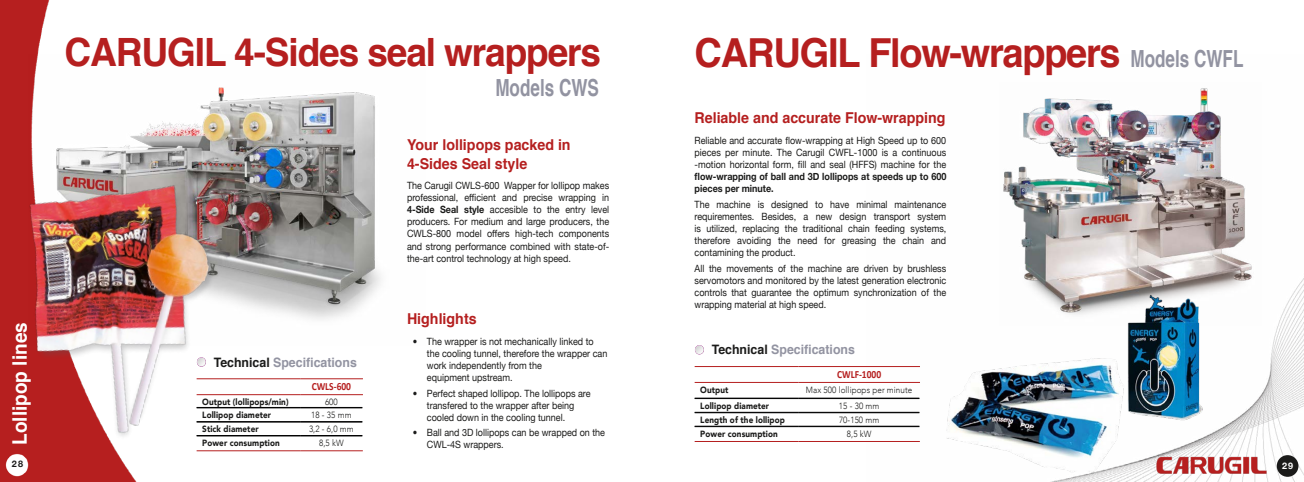
<style>
.page{position:relative;width:1304px;height:482px;background:#fff}
.page>*{position:absolute;margin:0;border:0;box-sizing:border-box;transform-origin:0 0}
.t1{font:700 40px "Helvetica";letter-spacing:-.035em;color:#b51f1f;scale:.95 1}
.t2{font:700 39px "Helvetica";letter-spacing:-.03em;color:#b51f1f;scale:.95 1}
.t3{font:700 23.6px "Helvetica";color:#9293a1;scale:.73 1}
.t4{font:700 20px "Helvetica";color:#fff;scale:.95 1}
.t5{font:700 15px/19px "Helvetica";color:#b51f1f;scale:.95 1}
.t6{font:700 13px "Helvetica";color:#9293a1;scale:.95 1}
.t7{font:700 11px "Calibri";color:#b51f1f;scale:.86 1}
.t8{font:10px/12px "Helvetica Neue";color:#1b1b1a;text-align:justify;scale:.9 1}
.t9{font:900 9px "Avenir";letter-spacing:.01em;color:#1b1b1a;scale:.9 1}
.t10{font:300 9px "Avenir";letter-spacing:.01em;color:#1b1b1a;scale:.9 1}
.t11{font:700 9px "Helvetica Neue";color:#1b1b1a}
.t12{font:700 9px "Helvetica Neue";color:#fff}
.s1{color:#1b1b1a}
.s2{font-weight:700}
.s3{font-weight:300}
</style>
<div class="page">
<img style="left:866px;top:278px;width:438px;height:204px">
<img style="left:0;top:0;width:363px;height:452px">
<div style="left:1277px;top:455px;width:21px;height:22px;background:#1b1b1a;border-radius:50%"></div>
<img style="left:1248px;top:455px;width:21px;height:22px">
<img style="left:28px;top:54px;width:353px;height:291px">
<img style="left:0;top:143px;width:255px;height:339px">
<img style="left:1003px;top:88px;width:259px;height:238px">
<img style="left:946px;top:268px;width:302px;height:214px">
<svg style="left:196px;top:357px;width:10px;height:10px"></svg>
<hr style="left:197px;top:407px;width:103px;height:1px;background:#000">
<hr style="left:197px;top:408px;width:103px;height:1px;background:#000">
<hr style="left:300px;top:407px;width:62px;height:1px;background:#000">
<hr style="left:300px;top:408px;width:62px;height:1px;background:#000">
<hr style="left:197px;top:421px;width:103px;height:1px;background:#000">
<hr style="left:197px;top:422px;width:103px;height:1px;background:#000">
<hr style="left:300px;top:421px;width:62px;height:1px;background:#000">
<hr style="left:300px;top:422px;width:62px;height:1px;background:#000">
<hr style="left:197px;top:435px;width:103px;height:1px;background:#000">
<hr style="left:197px;top:436px;width:103px;height:1px;background:#000">
<hr style="left:300px;top:435px;width:62px;height:1px;background:#000">
<hr style="left:300px;top:436px;width:62px;height:1px;background:#000">
<hr style="left:197px;top:378px;width:103px;height:1px;background:#b51f1f">
<hr style="left:300px;top:378px;width:63px;height:1px;background:#b51f1f">
<hr style="left:197px;top:394px;width:103px;height:1px;background:#b51f1f">
<hr style="left:300px;top:394px;width:63px;height:1px;background:#b51f1f">
<hr style="left:197px;top:450px;width:103px;height:1px;background:#b51f1f">
<hr style="left:300px;top:450px;width:63px;height:1px;background:#b51f1f">
<svg style="left:695px;top:345px;width:9px;height:10px"></svg>
<hr style="left:695px;top:398px;width:104px;height:1px;background:#000">
<hr style="left:799px;top:398px;width:120px;height:1px;background:#000">
<hr style="left:695px;top:412px;width:104px;height:1px;background:#000">
<hr style="left:799px;top:412px;width:120px;height:1px;background:#000">
<hr style="left:695px;top:426px;width:104px;height:1px;background:#000">
<hr style="left:799px;top:426px;width:120px;height:1px;background:#000">
<hr style="left:695px;top:366px;width:104px;height:1px;background:#b51f1f">
<hr style="left:799px;top:366px;width:121px;height:1px;background:#b51f1f">
<hr style="left:695px;top:382px;width:104px;height:1px;background:#b51f1f">
<hr style="left:799px;top:382px;width:121px;height:1px;background:#b51f1f">
<hr style="left:695px;top:441px;width:104px;height:1px;background:#b51f1f">
<hr style="left:799px;top:441px;width:121px;height:1px;background:#b51f1f">
<p class="t4" style="left:4px;top:445px;width:130px;rotate:-90deg">Lollipop lines</p>
<p class="t2" style="left:65px;top:21px;width:566px">CARUGIL 4-Sides seal wrappers</p>
<p class="t1" style="left:694px;top:20px;width:450px">CARUGIL Flow-wrappers</p>
<p class="t6" style="left:214px;top:351px;width:152px"><span class="s1">Technical</span> Specifications</p>
<p class="t7" style="left:312px;top:380px;width:47px">CWLS-600</p>
<p class="t9" style="left:202px;top:394px;width:97px">Output (lollipops/min)</p>
<p class="t10" style="left:325px;top:397px;width:16px">600</p>
<p class="t9" style="left:202px;top:407px;width:78px">Lollipop diameter</p>
<p class="t10" style="left:311px;top:410px;width:46px">18 - 35 mm</p>
<p class="t9" style="left:202px;top:421px;width:64px">Stick diameter</p>
<p class="t10" style="left:309px;top:424px;width:51px">3,2 - 6,0 mm</p>
<p class="t9" style="left:202px;top:435px;width:88px">Power consumption</p>
<p class="t10" style="left:319px;top:438px;width:29px">8,5 kW</p>
<p class="t3" style="left:495px;top:69px;width:143px">Models CWS</p>
<p class="t5" style="left:407px;top:135px;width:174px">Your lollipops packed in<br>4-Sides Seal style</p>
<p class="t8" style="left:407px;top:180px;width:226px">The Carugil CWLS-600 Wapper for lollipop makes professional, efficient and precise wrapping in <span class="s2">4-Side Seal style</span> accesible to the entry level producers. For medium and large producers, the CWLS-800 model offers high-tech components and strong performance combined with state-of&shy;the-art control technology at high speed.</p>
<p class="t5" style="left:407px;top:310px;width:75px">Highlights</p>
<p class="t8" style="left:427px;top:336px;width:202px;text-align:left;text-indent:-14px"><span class="s3">•</span> The wrapper is not mechanically linked to the cooling tunnel, therefore the wrapper can work independently from the<br>equipment upstream.</p>
<p class="t8" style="left:427px;top:387px;width:183px;text-align:left;text-indent:-14px"><span class="s3">•</span> Perfect shaped lollipop. The lollipops are transfered to the wrapper after being cooled down in the cooling tunnel.</p>
<p class="t8" style="left:427px;top:427px;width:199px;text-indent:-14px"><span class="s3">•</span> Ball and 3D lollipops can be wrapped on the<br>CWL-4S wrappers.</p>
<p class="t5" style="left:694px;top:108px;width:266px">Reliable and accurate Flow-wrapping</p>
<p class="t8" style="left:694px;top:135px;width:281px">Reliable and accurate flow-wrapping at High Speed up to 600 pieces per minute. The Carugil CWFL-1000 is a continuous -motion horizontal form, fill and seal (HFFS) machine for the <span class="s2">flow-wrapping of ball and 3D lollipops at speeds up to 600 pieces per minute.</span></p>
<p class="t8" style="left:694px;top:199px;width:281px">The machine is designed to have minimal maintenance requirementes. Besides, a new design transport system is utilized, replacing the traditional chain feeding systems, therefore avoiding the need for greasing the chain and contamining the product.</p>
<p class="t8" style="left:694px;top:263px;width:281px">All the movements of the machine are driven by brushless servomotors and monitored by the latest generation electronic controls that guarantee the optimum synchronization of the wrapping material at high speed.</p>
<p class="t6" style="left:712px;top:339px;width:152px"><span class="s1">Technical</span> Specifications</p>
<p class="t7" style="left:837px;top:367px;width:53px">CWLF-1000</p>
<p class="t9" style="left:700px;top:382px;width:33px">Output</p>
<p class="t10" style="left:806px;top:384px;width:120px">Max 500 lollipops per minute</p>
<p class="t9" style="left:700px;top:398px;width:78px">Lollipop diameter</p>
<p class="t10" style="left:839px;top:400px;width:46px">15 - 30 mm</p>
<p class="t9" style="left:700px;top:412px;width:96px">Length of the lollipop</p>
<p class="t10" style="left:839px;top:414px;width:46px">70-150 mm</p>
<p class="t9" style="left:700px;top:426px;width:88px">Power consumption</p>
<p class="t10" style="left:847px;top:428px;width:29px">8,5 kW</p>
<p class="t3" style="left:1130px;top:39px;width:156px">Models CWFL</p>
<p class="t11" style="left:12px;top:457px;width:13px">28</p>
<p class="t12" style="left:1282px;top:459px;width:13px">29</p>
</div>
